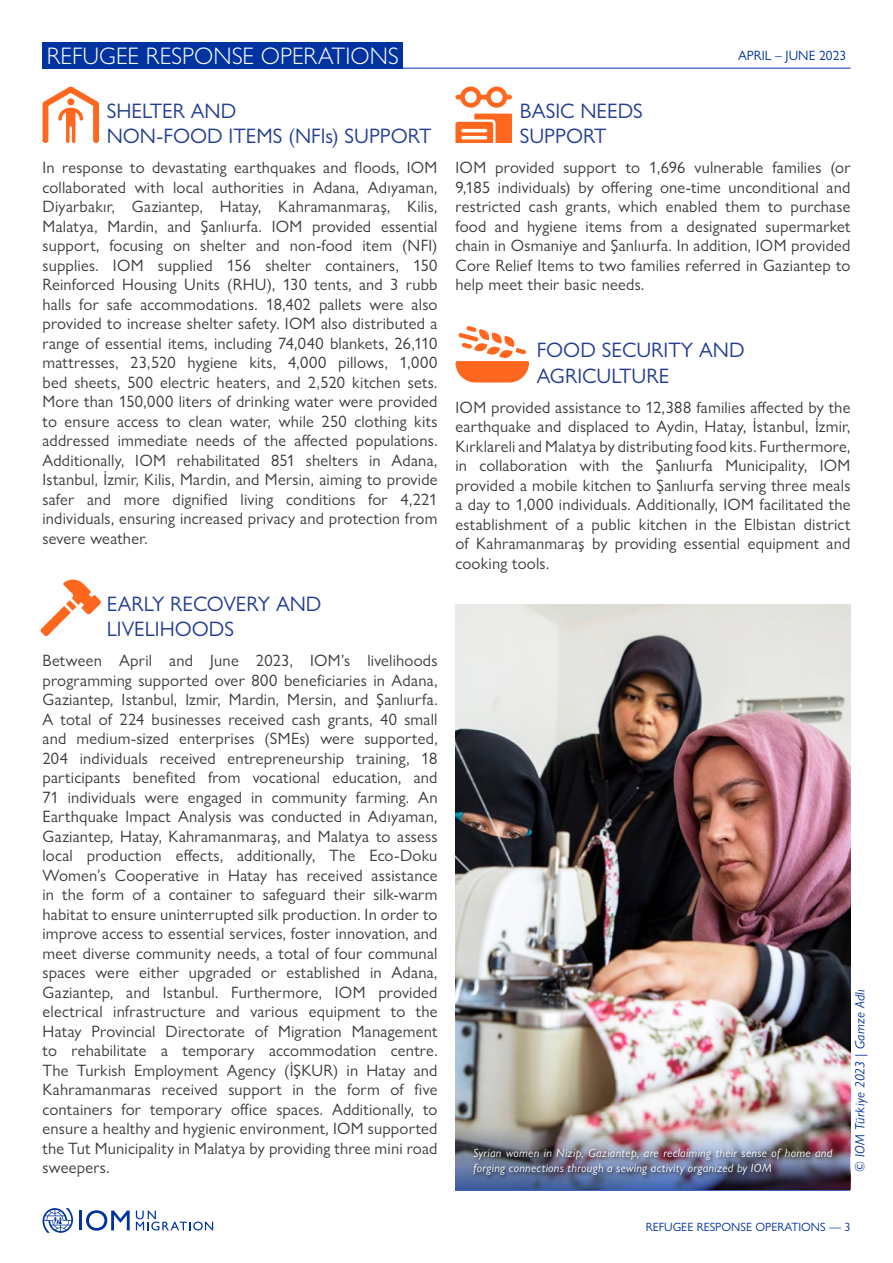
<style>
.page{position:relative;width:893px;height:1263px;background:#fff}
.page>*{position:absolute;margin:0;border:0;box-sizing:border-box;transform-origin:0 0}
.t1{font:300 24px "Gill Sans Nova";color:#fff}
.t2{font:21px/25.2px "Gill Sans Nova";color:#233d94}
.t3{font:16.5px/19.5px "Gill Sans Nova";letter-spacing:.01em;color:#3c3a3b;text-align:justify}
.t4{font:italic 13.5px "Gill Sans Nova";letter-spacing:.02em;color:#0033a0}
.t5{font:13.5px "Gill Sans Nova";color:#0033a0}
.t6{font:italic 12px/15px "Gill Sans Nova";letter-spacing:.025em;color:#fff}
.t7{font:12px "Gill Sans Nova";color:#0033a0}
</style>
<div class="page">
<hr style="left:79px;top:1210px;width:3px;height:20px;background:#0033a0">
<svg style="left:86px;top:1210px;width:44px;height:21px"></svg>
<svg style="left:136px;top:1210px;width:77px;height:20px"></svg>
<svg style="left:43px;top:1208px;width:30px;height:25px"></svg>
<hr style="left:43px;top:68px;width:807px;height:1px;background:#0033a0">
<div style="left:43px;top:43px;width:360px;height:26px;background:#0033a0"></div>
<svg style="left:43px;top:86px;width:56px;height:57px"></svg>
<svg style="left:455px;top:326px;width:74px;height:56px"></svg>
<svg style="left:40px;top:580px;width:61px;height:56px"></svg>
<svg style="left:455px;top:87px;width:57px;height:21px"></svg>
<svg style="left:455px;top:114px;width:57px;height:29px"></svg>
<img style="left:455px;top:605px;width:395px;height:330px">
<img style="left:455px;top:935px;width:395px;height:255px">
<div style="left:471px;top:1146px;width:367px;height:34px;background:#000;opacity:.75"></div>
<h1 class="t1" style="left:47px;top:41px;width:354px">REFUGEE RESPONSE OPERATIONS</h1>
<p class="t5" style="left:738px;top:48px;width:110px">APRIL – JUNE 2023</p>
<p class="t2" style="left:107px;top:98px;width:326px">SHELTER AND<br>NON-FOOD ITEMS (NFIs) SUPPORT</p>
<p class="t3" style="left:43px;top:158px;width:397px">In response to devastating earthquakes and floods, IOM collaborated with local authorities in Adana, Adıyaman, Diyarbakır, Gaziantep, Hatay, Kahramanmaraş, Kilis, Malatya, Mardin, and Şanlıurfa. IOM provided essential support, focusing on shelter and non-food item (NFI) supplies. IOM supplied 156 shelter containers, 150<br>Reinforced Housing Units (RHU), 130 tents, and 3 rubb halls for safe accommodations. 18,402 pallets were also provided to increase shelter safety. IOM also distributed a range of essential items, including 74,040 blankets, 26,110 mattresses, 23,520 hygiene kits, 4,000 pillows, 1,000 bed sheets, 500 electric heaters, and 2,520 kitchen sets.<br>More than 150,000 liters of drinking water were provided to ensure access to clean water, while 250 clothing kits addressed immediate needs of the affected populations.<br>Additionally, IOM rehabilitated 851 shelters in Adana, Istanbul, İzmir, Kilis, Mardin, and Mersin, aiming to provide safer and more dignified living conditions for 4,221 individuals, ensuring increased privacy and protection from severe weather.</p>
<p class="t2" style="left:107px;top:591px;width:216px">EARLY RECOVERY AND<br>LIVELIHOODS</p>
<p class="t3" style="left:43px;top:650px;width:396px">Between April and June 2023, IOM’s livelihoods programming supported over 800 beneficiaries in Adana, Gaziantep, Istanbul, Izmir, Mardin, Mersin, and Şanlıurfa.<br>A total of 224 businesses received cash grants, 40 small and medium-sized enterprises (SMEs) were supported, 204 individuals received entrepreneurship training, 18 participants benefited from vocational education, and 71 individuals were engaged in community farming. An Earthquake Impact Analysis was conducted in Adıyaman, Gaziantep, Hatay, Kahramanmaraş, and Malatya to assess local production effects, additionally, The Eco-Doku Women’s Cooperative in Hatay has received assistance in the form of a container to safeguard their silk-warm habitat to ensure uninterrupted silk production. In order to improve access to essential services, foster innovation, and meet diverse community needs, a total of four communal spaces were either upgraded or established in Adana, Gaziantep, and Istanbul. Furthermore, IOM provided electrical infrastructure and various equipment to the Hatay Provincial Directorate of Migration Management to rehabilitate a temporary accommodation centre.<br>The Turkish Employment Agency (İŞKUR) in Hatay and Kahramanmaras received support in the form of five containers for temporary office spaces. Additionally, to ensure a healthy and hygienic environment, IOM supported the Tut Municipality in Malatya by providing three mini road sweepers.</p>
<p class="t2" style="left:520px;top:98px;width:125px">BASIC NEEDS<br>SUPPORT</p>
<p class="t3" style="left:455px;top:158px;width:396px">IOM provided support to 1,696 vulnerable families (or 9,185 individuals) by offering one-time unconditional and restricted cash grants, which enabled them to purchase food and hygiene items from a designated supermarket chain in Osmaniye and Şanlıurfa. In addition, IOM provided Core Relief Items to two families referred in Gaziantep to help meet their basic needs.</p>
<p class="t2" style="left:537px;top:337px;width:209px">FOOD SECURITY AND<br>AGRICULTURE</p>
<p class="t3" style="left:455px;top:397px;width:396px">IOM provided assistance to 12,388 families affected by the earthquake and displaced to Aydin, Hatay, İstanbul, İzmir, Kırklareli and Malatya by distributing food kits. Furthermore, in collaboration with the Şanlıurfa Municipality, IOM provided a mobile kitchen to Şanlıurfa serving three meals a day to 1,000 individuals. Additionally, IOM facilitated the establishment of a public kitchen in the Elbistan district of Kahramanmaraş by providing essential equipment and cooking tools.</p>
<p class="t6" style="left:473px;top:1145px;width:360px">Syrian women in Nizip, Gaziantep, are reclaiming their sense of home and forging connections through a sewing activity organized by IOM</p>
<p class="t4" style="left:852px;top:1172px;width:185px;rotate:-90deg">© IOM Türkiye 2023 | Gamze Adlı</p>
<p class="t7" style="left:646px;top:1219px;width:206px">REFUGEE RESPONSE OPERATIONS — 3</p>
</div>
